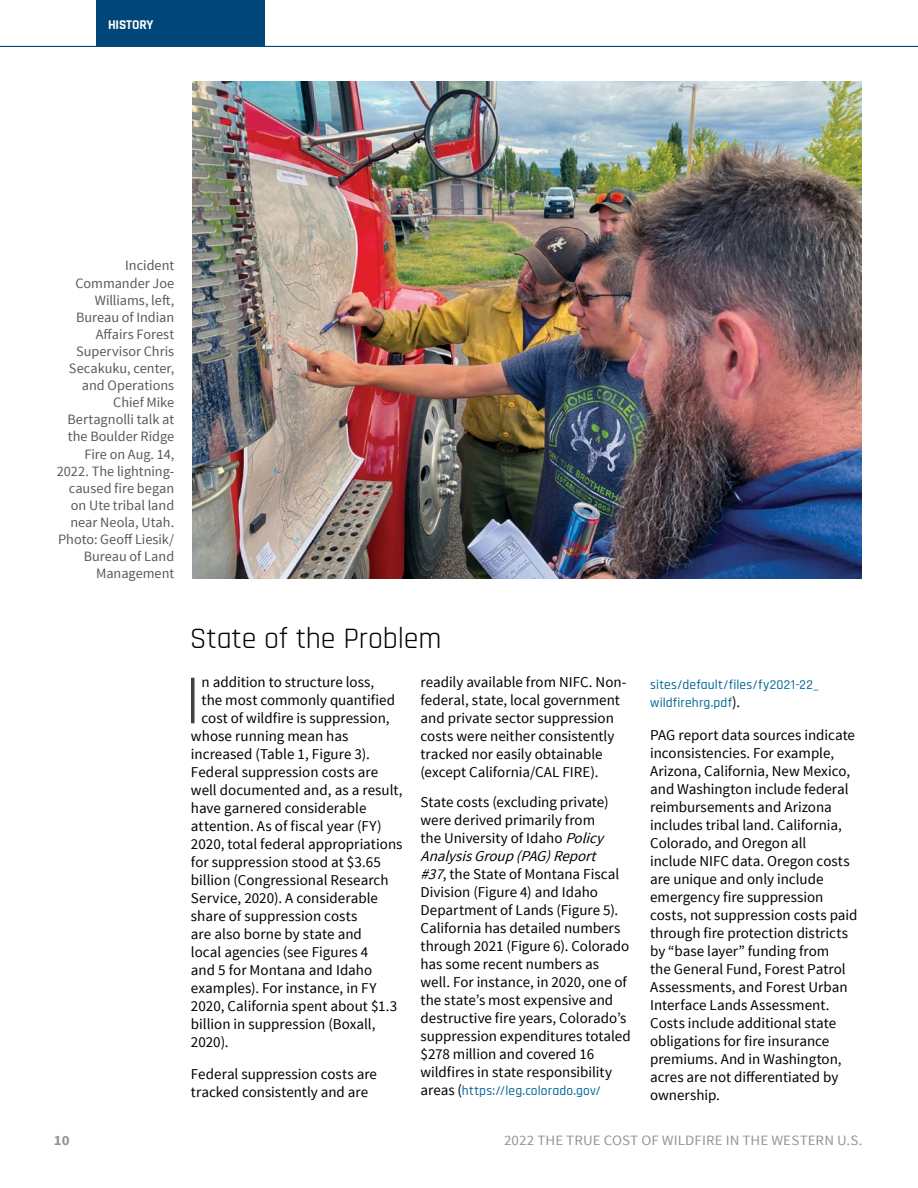
<style>
.page{position:relative;width:918px;height:1188px;background:#fff}
.page>*{position:absolute;margin:0;border:0;box-sizing:border-box;transform-origin:0 0}
.t1{font:70.95px "Rajdhani";color:#414042}
.t2{font:30px "Rajdhani";letter-spacing:-.005em;color:#000}
.t3{font:15px/18px "Source Sans Pro";color:#000}
.t4{font:14.25px/17.1px "Source Sans Pro";color:#58595b;text-align:right}
.t5{font:14.25px "Source Sans Pro";letter-spacing:.005em;color:#939598;scale:1.05 1}
.t6{font:700 14.25px "Source Sans Pro";color:#939598;scale:1.05 1}
.t7{font:500 13.5px/18px "Rajdhani";letter-spacing:.02em;color:#006794}
.t8{font:700 13.5px "Rajdhani";letter-spacing:-.01em;color:#fff}
.s1{font-style:italic}
.s2{font-family:"Source Sans Pro";font-weight:400;font-size:15px;color:#000}
</style>
<div class="page">
<div style="left:96px;top:0;width:169px;height:46px;background:#004678"></div>
<hr style="left:0;top:46px;width:918px;height:1px;background:#004678">
<img style="left:192px;top:81px;width:670px;height:498px">
<p class="t8" style="left:108px;top:17px;width:47px">HISTORY</p>
<p class="t4" style="left:57px;top:257px;width:119px">Incident<br>Commander Joe<br>Williams, left,<br>Bureau of Indian<br>Affairs Forest<br>Supervisor Chris<br>Secakuku, center, and Operations<br>Chief Mike<br>Bertagnolli talk at the Boulder Ridge<br>Fire on Aug. 14,<br>2022. The lightning&shy;caused fire began on Ute tribal land near Neola, Utah.<br>Photo: Geoff Liesik/<br>Bureau of Land<br>Management</p>
<h2 class="t2" style="left:190px;top:621px;width:253px">State of the Problem</h2>
<h1 class="t1" style="left:185px;top:660px;width:18px">I</h1>
<p class="t3" style="left:202px;top:674px;width:174px">n addition to structure loss,</p>
<p class="t3" style="left:202px;top:692px;width:195px">the most commonly quantified</p>
<p class="t3" style="left:202px;top:710px;width:190px">cost of wildfire is suppression,</p>
<p class="t3" style="left:191px;top:728px;width:159px">whose running mean has</p>
<p class="t3" style="left:191px;top:746px;width:180px">increased (Table 1, Figure 3).</p>
<p class="t3" style="left:191px;top:764px;width:189px">Federal suppression costs are</p>
<p class="t3" style="left:191px;top:782px;width:213px">well documented and, as a result,</p>
<p class="t3" style="left:191px;top:800px;width:177px">have garnered considerable</p>
<p class="t3" style="left:191px;top:818px;width:192px">attention. As of fiscal year (FY)</p>
<p class="t3" style="left:191px;top:836px;width:213px">2020, total federal appropriations</p>
<p class="t3" style="left:191px;top:854px;width:192px">for suppression stood at $3.65</p>
<p class="t3" style="left:191px;top:872px;width:199px">billion (Congressional Research</p>
<p class="t3" style="left:191px;top:890px;width:189px">Service, 2020). A considerable</p>
<p class="t3" style="left:191px;top:908px;width:168px">share of suppression costs</p>
<p class="t3" style="left:191px;top:926px;width:173px">are also borne by state and</p>
<p class="t3" style="left:191px;top:944px;width:179px">local agencies (see Figures 4</p>
<p class="t3" style="left:191px;top:962px;width:183px">and 5 for Montana and Idaho</p>
<p class="t3" style="left:191px;top:980px;width:187px">examples). For instance, in FY</p>
<p class="t3" style="left:191px;top:998px;width:208px">2020, California spent about $1.3</p>
<p class="t3" style="left:191px;top:1016px;width:186px">billion in suppression (Boxall,</p>
<p class="t3" style="left:191px;top:1034px;width:39px">2020).</p>
<p class="t3" style="left:191px;top:1065px;width:188px">Federal suppression costs are tracked consistently and are</p>
<p class="t3" style="left:421px;top:674px;width:208px">readily available from NIFC. Non&shy;federal, state, local government and private sector suppression costs were neither consistently tracked nor easily obtainable (except California/CAL FIRE).</p>
<p class="t3" style="left:421px;top:794px;width:212px">State costs (excluding private) were derived primarily from<br>the University of Idaho <span class="s1">Policy<br>AnalysisGroup(PAG)Report<br>#37</span>, the State of Montana Fiscal<br>Division (Figure 4) and Idaho<br>Department of Lands (Figure 5).<br>California has detailed numbers through 2021 (Figure 6). Colorado has some recent numbers as well. For instance, in 2020, one of the state’s most expensive and destructive fire years, Colorado’s suppression expenditures totaled $278 million and covered 16 wildfires in state responsibility</p>
<p class="t7" style="left:421px;top:1082px;width:182px"><span class="s2">areas (</span>https://leg.colorado.gov/</p>
<p class="t7" style="left:650px;top:676px;width:170px">sites/default/files/fy2021-22_ wildfirehrg.pdf<span class="s2">).</span></p>
<p class="t3" style="left:650px;top:726px;width:209px">PAG report data sources indicate inconsistencies. For example,<br>Arizona, California, New Mexico, and Washington include federal reimbursements and Arizona includes tribal land. California,<br>Colorado, and Oregon all<br>include NIFC data. Oregon costs are unique and only include emergency fire suppression costs, not suppression costs paid through fire protection districts by “base layer” funding from<br>the General Fund, Forest Patrol<br>Assessments, and Forest Urban<br>Interface Lands Assessment.<br>Costs include additional state obligations for fire insurance premiums. And in Washington, acres are not differentiated by ownership.</p>
<p class="t6" style="left:54px;top:1131px;width:17px">10</p>
<p class="t5" style="left:504px;top:1131px;width:343px">2022 THE TRUE COST OF WILDFIRE IN THE WESTERN U.S.</p>
</div>
